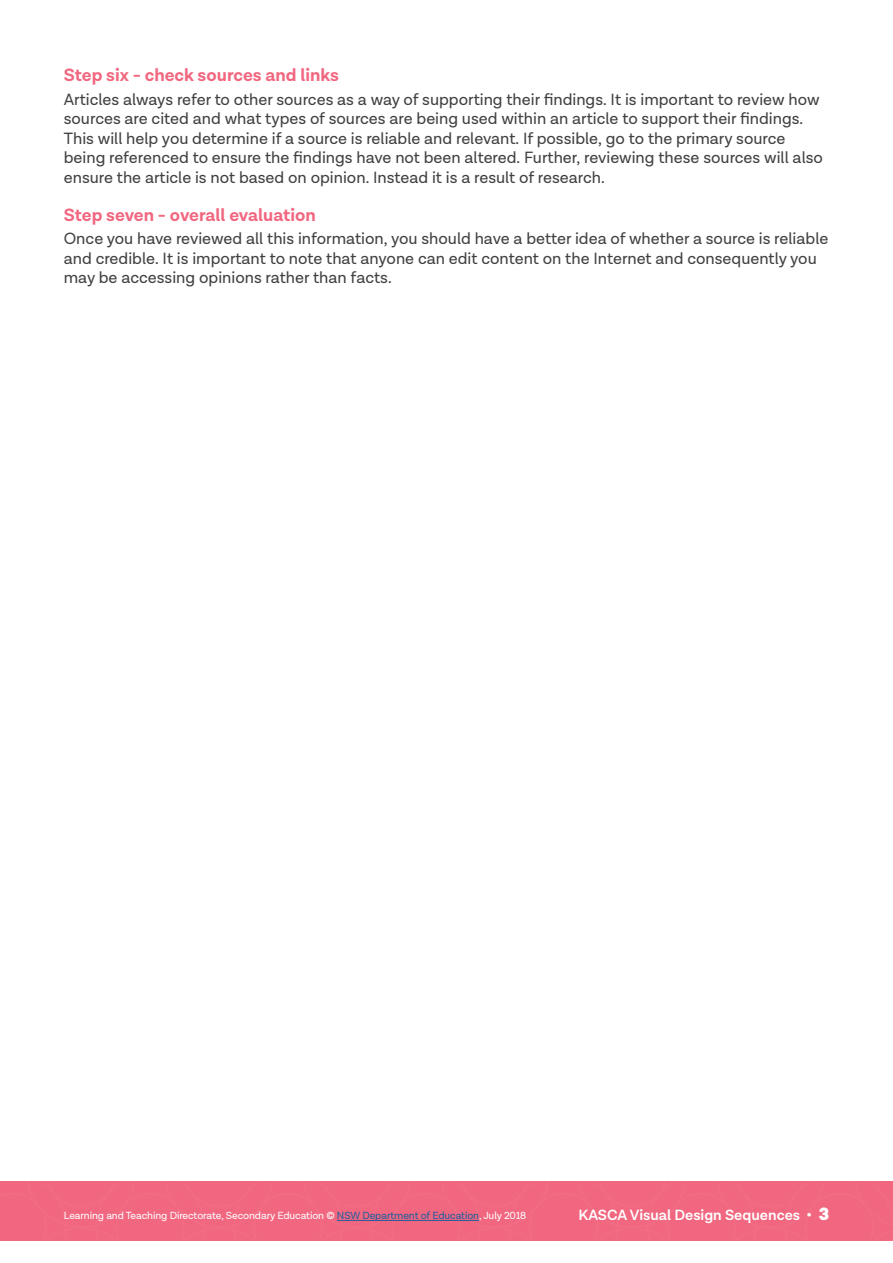
<style>
.page{position:relative;width:893px;height:1263px;background:#fff}
.page>*{position:absolute;margin:0;border:0;box-sizing:border-box;transform-origin:0 0}
.t1{font:700 18px "Lota Grotesque";color:#f16780}
.t2{font:16.5px/19.5px "Lota Grotesque";color:#414042}
.t3{font:600 15px "Lota Grotesque";color:#fff}
.t4{font:10.5px "Lota Grotesque";letter-spacing:-.01em;color:#fff}
.s1{color:#215e9e}
.s2{font-weight:900;font-size:18px}
</style>
<div class="page">
<div style="left:0;top:1181px;width:893px;height:59px;background:#f16780"></div>
<hr style="left:337px;top:1220px;width:142px;height:1px;background:#215e9e">
<p class="t1" style="left:64px;top:64px;width:277px">Step six - check sources and links</p>
<p class="t2" style="left:64px;top:90px;width:761px">Articles always refer to other sources as a way of supporting their findings. It is important to review how sources are cited and what types of sources are being used within an article to support their findings.<br>This will help you determine if a source is reliable and relevant. If possible, go to the primary source being referenced to ensure the findings have not been altered. Further, reviewing these sources will also ensure the article is not based on opinion. Instead it is a result of research.</p>
<p class="t1" style="left:64px;top:204px;width:253px">Step seven - overall evaluation</p>
<p class="t2" style="left:64px;top:230px;width:766px">Once you have reviewed all this information, you should have a better idea of whether a source is reliable and credible. It is important to note that anyone can edit content on the Internet and consequently you may be accessing opinions rather than facts.</p>
<p class="t4" style="left:64px;top:1210px;width:464px">Learning and Teaching Directorate, Secondary Education © <span class="s1">NSW Department of Education</span>, July 2018</p>
<p class="t3" style="left:578px;top:1206px;width:252px">KASCA Visual Design Sequences • <span class="s2">3</span></p>
</div>
